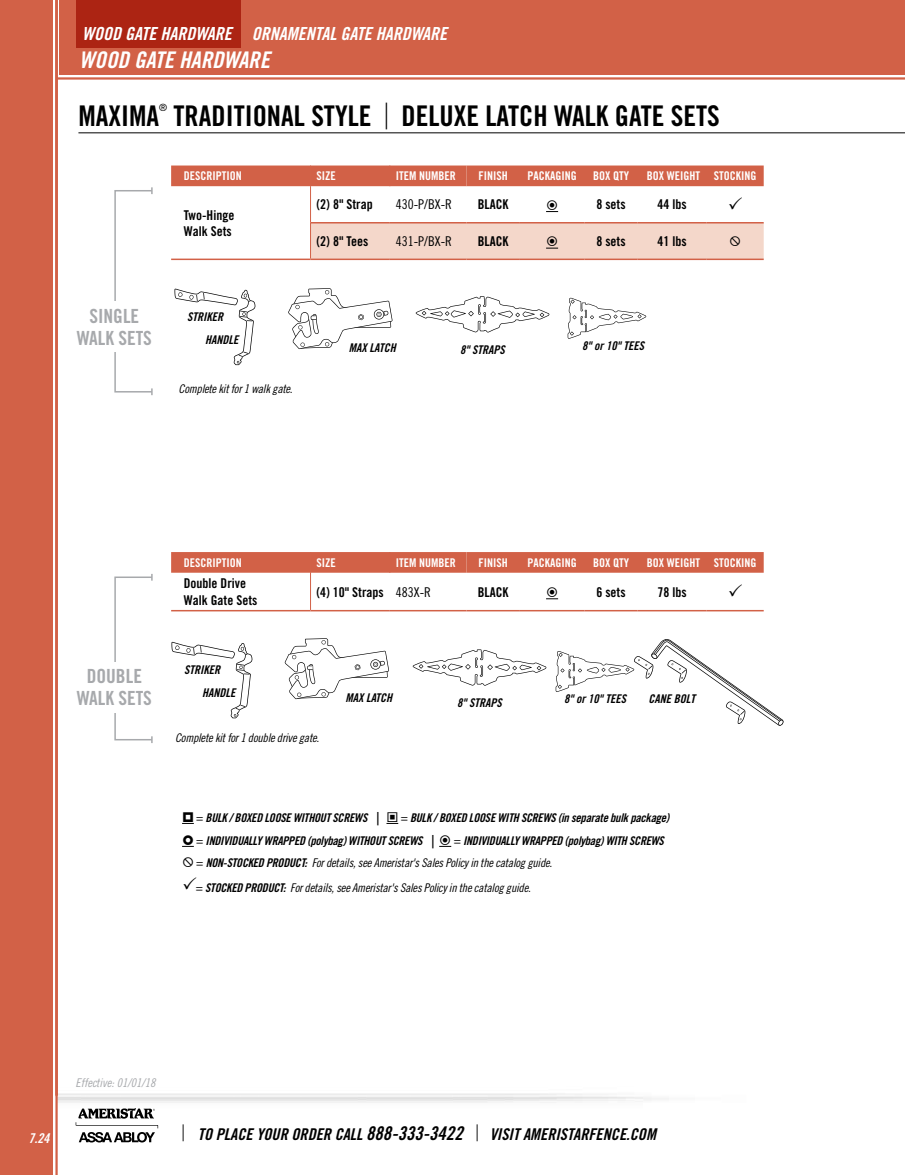
<style>
.page{position:relative;width:905px;height:1175px;background:#fff}
.page>*{position:absolute;margin:0;border:0;box-sizing:border-box;transform-origin:0 0}
.t1{font:28.5px "Trade Gothic LT Std Bd Cn 20";color:#000}
.t2{font:22.95px "Trade Gothic LT Std Bd Cn 20 Obl";color:#fff}
.t3{font:19.5px/22.5px "Trade Gothic LT Std Bd Cn 20";color:#a7a9ac;text-align:center}
.t4{font:18px "Trade Gothic LT Std Bd Cn 20 Obl";color:#fff}
.t5{font:16.2px "Trade Gothic LT Std Bd Cn 20 Obl";color:#000}
.t6{font:13.5px/16.2px "Trade Gothic LT Std Bd Cn 20";color:#000}
.t7{font:13.5px "Trade Gothic LT Std Cn 18";color:#000}
.t8{font:13.5px "Trade Gothic LT Std Bd Cn 20 Obl";color:#fff}
.t9{font:12px/23px "Trade Gothic LT Std Bd Cn 20 Obl";letter-spacing:-.02em;color:#000}
.t10{font:12px/24.8px "Trade Gothic LT Std Cn 18 Obl";letter-spacing:-.02em;color:#000}
.t11{font:12px "Trade Gothic LT Std Bd Cn 20";color:#fff}
.t12{font:12px "Trade Gothic LT Std Bd Cn 20 Obl";color:#000}
.t13{font:12px "Trade Gothic LT Std Cn 18 Obl";color:#a7a9ac}
.t14{font:9.9px "Trade Gothic LT Std";color:#000}
.s1{font-family:"Trade Gothic LT Std";font-weight:300;font-size:36px}
.s2{font-family:"Trade Gothic LT Std Cn 18"}
.s3{font-family:"Trade Gothic LT Std Bd Cn 20 Obl"}
.s4{font-family:"Trade Gothic LT Std";font-weight:300;font-size:22.65px}
.s5{font-size:18.9px}
</style>
<div class="page">
<div style="left:171px;top:165px;width:592px;height:21px;background:#d26147"></div>
<hr style="left:310px;top:186px;width:1px;height:37px;background:#d26147">
<hr style="left:311px;top:222px;width:79px;height:1px;background:#d26147">
<hr style="left:390px;top:222px;width:76px;height:1px;background:#d26147">
<hr style="left:466px;top:222px;width:54px;height:1px;background:#d26147">
<hr style="left:520px;top:222px;width:64px;height:1px;background:#d26147">
<hr style="left:584px;top:222px;width:53px;height:1px;background:#d26147">
<hr style="left:637px;top:222px;width:69px;height:1px;background:#d26147">
<hr style="left:706px;top:222px;width:57px;height:1px;background:#d26147">
<hr style="left:171px;top:258px;width:139px;height:2px;background:#d26147">
<hr style="left:310px;top:258px;width:80px;height:2px;background:#d26147">
<hr style="left:390px;top:258px;width:76px;height:2px;background:#d26147">
<hr style="left:466px;top:258px;width:54px;height:2px;background:#d26147">
<hr style="left:520px;top:258px;width:64px;height:2px;background:#d26147">
<hr style="left:584px;top:258px;width:53px;height:2px;background:#d26147">
<hr style="left:637px;top:258px;width:69px;height:2px;background:#d26147">
<hr style="left:706px;top:258px;width:57px;height:2px;background:#d26147">
<hr style="left:78px;top:132px;width:826px;height:1px;background:#000">
<div style="left:171px;top:552px;width:592px;height:20px;background:#d26147"></div>
<hr style="left:310px;top:572px;width:1px;height:38px;background:#d26147">
<hr style="left:171px;top:610px;width:139px;height:1px;background:#d26147">
<hr style="left:310px;top:610px;width:80px;height:1px;background:#d26147">
<hr style="left:390px;top:610px;width:76px;height:1px;background:#d26147">
<hr style="left:466px;top:610px;width:54px;height:1px;background:#d26147">
<hr style="left:520px;top:610px;width:64px;height:1px;background:#d26147">
<hr style="left:584px;top:610px;width:53px;height:1px;background:#d26147">
<hr style="left:637px;top:610px;width:69px;height:1px;background:#d26147">
<hr style="left:706px;top:610px;width:57px;height:1px;background:#d26147">
<div style="left:114px;top:190px;width:39px;height:202px;border:2px solid #a7a9ac"></div>
<svg style="left:151px;top:187px;width:2px;height:7px"></svg>
<svg style="left:151px;top:388px;width:2px;height:7px"></svg>
<div style="left:114px;top:576px;width:39px;height:164px;border:2px solid #a7a9ac"></div>
<svg style="left:151px;top:574px;width:2px;height:6px"></svg>
<svg style="left:151px;top:736px;width:2px;height:7px"></svg>
<div style="left:50px;top:301px;width:128px;height:51px;background:#fff"></div>
<div style="left:50px;top:661px;width:128px;height:51px;background:#fff"></div>
<svg style="left:174px;top:289px;width:82px;height:76px"></svg>
<svg style="left:415px;top:296px;width:134px;height:37px"></svg>
<svg style="left:567px;top:298px;width:79px;height:41px"></svg>
<svg style="left:288px;top:288px;width:104px;height:61px"></svg>
<svg style="left:171px;top:642px;width:82px;height:76px"></svg>
<svg style="left:412px;top:649px;width:134px;height:37px"></svg>
<svg style="left:555px;top:639px;width:228px;height:87px"></svg>
<svg style="left:284px;top:638px;width:105px;height:61px"></svg>
<div style="left:60px;top:0;width:844px;height:75px;background:#d26147"></div>
<hr style="left:57px;top:77px;width:847px;height:3px;background:#d26147">
<div style="left:76px;top:0;width:164px;height:48px;background:#ac2413"></div>
<svg style="left:55px;top:0;width:4px;height:1174px"></svg>
<div style="left:0;top:0;width:53px;height:1174px;background:#d26147"></div>
<svg style="left:76px;top:1108px;width:82px;height:34px"></svg>
<svg style="left:546px;top:211px;width:12px;height:1px"></svg>
<div style="left:310px;top:223px;width:453px;height:36px;background:#f4d7ca"></div>
<svg style="left:546px;top:598px;width:12px;height:1px"></svg>
<svg style="left:182px;top:822px;width:12px;height:2px"></svg>
<svg style="left:386px;top:822px;width:12px;height:2px"></svg>
<svg style="left:182px;top:845px;width:12px;height:2px"></svg>
<svg style="left:439px;top:845px;width:12px;height:2px"></svg>
<h3 class="t4" style="left:82px;top:23px;width:366px">WOOD GATE HARDWARE ORNAMENTAL GATE HARDWARE</h3>
<h2 class="t2" style="left:79px;top:46px;width:192px">WOOD GATE HARDWARE</h2>
<h1 class="t1" style="left:78px;top:98px;width:82px">MAXIMA</h1>
<p class="t14" style="left:159px;top:101px;width:9px">®</p>
<h1 class="t1" style="left:173px;top:98px;width:548px">TRADITIONAL STYLE <span class="s1">|</span> DELUXE LATCH WALK GATE SETS</h1>
<h3 class="t3" style="left:77px;top:304px;width:77px">SINGLE<br>WALK SETS</h3>
<p class="t11" style="left:184px;top:169px;width:59px">DESCRIPTION</p>
<p class="t11" style="left:316px;top:169px;width:21px">SIZE</p>
<p class="t11" style="left:396px;top:169px;width:61px">ITEM NUMBER</p>
<p class="t11" style="left:478px;top:169px;width:31px">FINISH</p>
<p class="t11" style="left:527px;top:169px;width:51px">PACKAGING</p>
<p class="t11" style="left:593px;top:169px;width:37px">BOX QTY</p>
<p class="t11" style="left:646px;top:169px;width:111px">BOX WEIGHT STOCKING</p>
<p class="t6" style="left:184px;top:206px;width:52px">Two-Hinge<br>Walk Sets</p>
<p class="t6" style="left:316px;top:196px;width:58px">(2) 8" Strap</p>
<p class="t7" style="left:396px;top:196px;width:58px">430-P/BX-R</p>
<p class="t6" style="left:478px;top:196px;width:32px">BLACK</p>
<p class="t6" style="left:596px;top:196px;width:31px">8 sets</p>
<p class="t6" style="left:657px;top:196px;width:31px">44 lbs</p>
<p class="t6" style="left:316px;top:233px;width:53px">(2) 8" Tees</p>
<p class="t7" style="left:396px;top:233px;width:58px">431-P/BX-R</p>
<p class="t6" style="left:478px;top:233px;width:32px">BLACK</p>
<p class="t6" style="left:596px;top:233px;width:31px">8 sets</p>
<p class="t6" style="left:657px;top:233px;width:31px">41 lbs</p>
<p class="t12" style="left:187px;top:309px;width:37px">STRIKER</p>
<p class="t9" style="left:205px;top:328px;width:35px">HANDLE</p>
<p class="t10" style="left:179px;top:377px;width:115px">Complete kit for 1 walk gate.</p>
<p class="t12" style="left:349px;top:341px;width:48px">MAX LATCH</p>
<p class="t9" style="left:460px;top:338px;width:46px">8" STRAPS</p>
<p class="t9" style="left:582px;top:334px;width:63px">8" or 10" TEES</p>
<h3 class="t3" style="left:77px;top:664px;width:77px">DOUBLE<br>WALK SETS</h3>
<p class="t11" style="left:184px;top:555px;width:59px">DESCRIPTION</p>
<p class="t11" style="left:316px;top:555px;width:21px">SIZE</p>
<p class="t11" style="left:396px;top:555px;width:61px">ITEM NUMBER</p>
<p class="t11" style="left:478px;top:555px;width:31px">FINISH</p>
<p class="t11" style="left:527px;top:555px;width:51px">PACKAGING</p>
<p class="t11" style="left:593px;top:555px;width:37px">BOX QTY</p>
<p class="t11" style="left:646px;top:555px;width:111px">BOX WEIGHT STOCKING</p>
<p class="t6" style="left:184px;top:575px;width:75px">Double Drive<br>Walk Gate Sets</p>
<p class="t6" style="left:316px;top:583px;width:116px">(4) 10" Straps <span class="s2">483X-R</span></p>
<p class="t6" style="left:478px;top:583px;width:32px">BLACK</p>
<p class="t6" style="left:596px;top:583px;width:31px">6 sets</p>
<p class="t6" style="left:657px;top:583px;width:31px">78 lbs</p>
<p class="t12" style="left:184px;top:662px;width:37px">STRIKER</p>
<p class="t9" style="left:202px;top:681px;width:35px">HANDLE</p>
<p class="t10" style="left:175px;top:725px;width:145px">Complete kit for 1 double drive gate.</p>
<p class="t12" style="left:345px;top:691px;width:48px">MAX LATCH</p>
<p class="t9" style="left:457px;top:691px;width:46px">8" STRAPS</p>
<p class="t9" style="left:564px;top:687px;width:63px">8" or 10" TEES</p>
<p class="t12" style="left:648px;top:691px;width:48px">CANE BOLT</p>
<p class="t9" style="left:196px;top:806px;width:185px"><span class="s2">=</span> BULK / BOXED LOOSE WITHOUT SCREWS |</p>
<p class="t9" style="left:196px;top:806px;width:474px;text-indent:204px"><span class="s2">=</span> BULK / BOXED LOOSE WITH SCREWS (in separate bulk package) <span class="s2">=</span> INDIVIDUALLY WRAPPED (polybag) WITHOUT SCREWS |</p>
<p class="t9" style="left:453px;top:829px;width:212px"><span class="s2">=</span> INDIVIDUALLY WRAPPED (polybag) WITH SCREWS</p>
<p class="t10" style="left:196px;top:851px;width:358px"><span class="s2">=</span> <span class="s3">NON-STOCKED PRODUCT:</span> For details, see Ameristar's Sales Policy in the catalog guide. <span class="s2">=</span> <span class="s3">STOCKED PRODUCT:</span> For details, see Ameristar's Sales Policy in the catalog guide.</p>
<p class="t13" style="left:76px;top:1075px;width:81px">Effective: 01/01/18</p>
<p class="t8" style="left:28px;top:1129px;width:22px">7.24</p>
<h3 class="t5" style="left:182px;top:1123px;width:476px"><span class="s4">|</span> TO PLACE YOUR ORDER CALL <span class="s5">888-333-3422</span> <span class="s4">|</span> VISIT AMERISTARFENCE.COM</h3>
</div>
